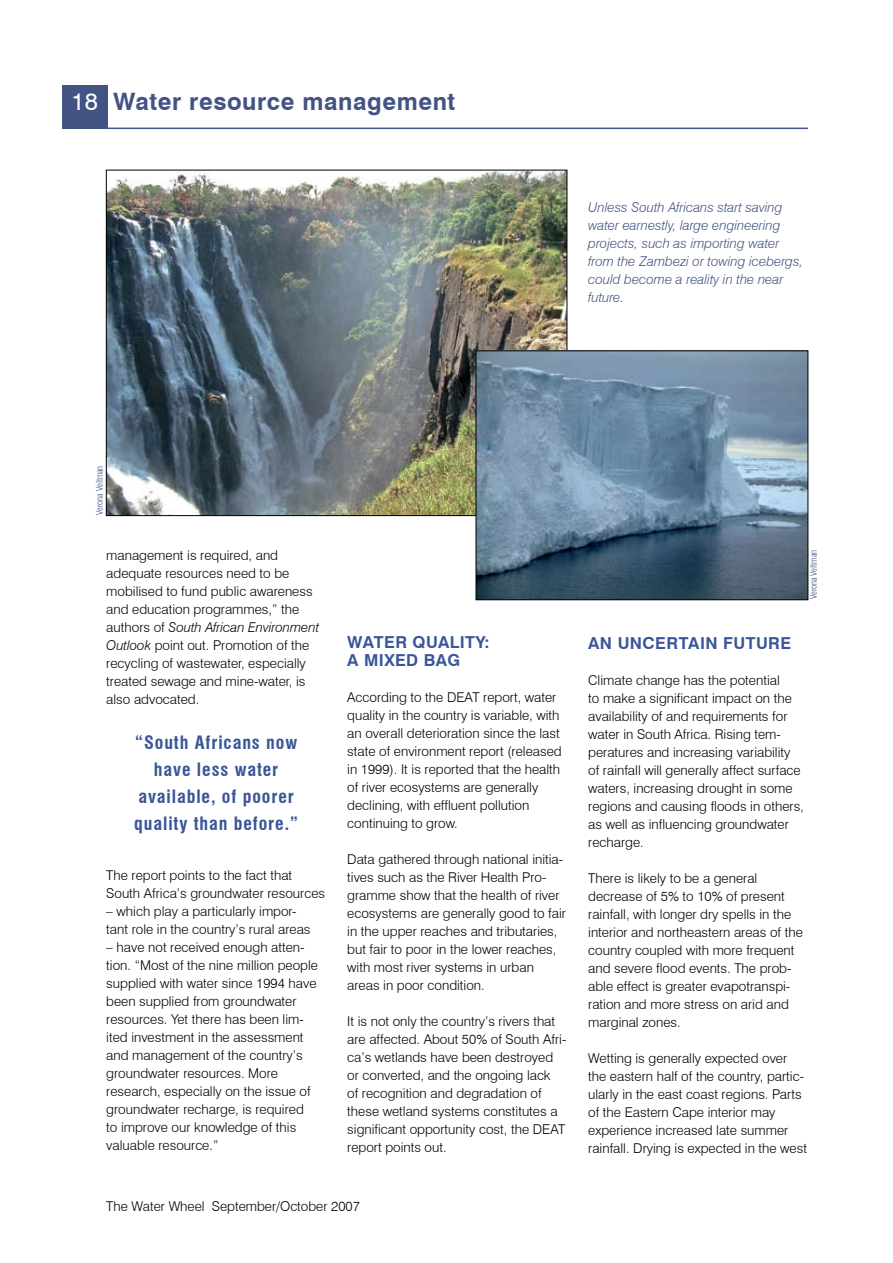
<style>
.page{position:relative;width:893px;height:1263px;background:#fff}
.page>*{position:absolute;margin:0;border:0;box-sizing:border-box;transform-origin:0 0}
.t1{font:700 24px "Swiss 721 BT";color:#425384}
.t2{font:700 condensed 18px/27px "Swiss 721 BT";letter-spacing:.05em;color:#3b5599;text-align:center}
.t3{font:700 16.5px/18px "Swiss 721 BT";letter-spacing:.025em;color:#3b5599}
.t4{font:300 13.5px/18px "Swiss 721 BT";color:#000}
.t5{font:italic 300 13.5px/18px "Swiss 721 BT";color:#425384}
.t6{font:300 condensed 9px "Swiss 721 BT";color:#425384}
.s1{font-weight:400;color:#fff}
.s2{font-style:italic}
</style>
<div class="page">
<hr style="left:106px;top:128px;width:702px;height:1px;background:#425384">
<div style="left:62px;top:85px;width:45px;height:44px;background:#425384"></div>
<img style="left:108px;top:172px;width:457px;height:342px">
<img style="left:478px;top:352px;width:328px;height:246px">
<div style="left:476px;top:350px;width:332px;height:250px;border:1px solid #000"></div>
<h1 class="t1" style="left:72px;top:87px;width:385px"><span class="s1">18</span> WATER RESOURCE MANAGEMENT</h1>
<p class="t5" style="left:588px;top:198px;width:216px">Unless South Africans start saving water earnestly, large engineering projects, such as importing water from the Zambezi or towing icebergs, could become a reality in the near future.</p>
<p class="t6" style="left:94px;top:515px;width:51px;rotate:-90deg">Verona Veltman</p>
<p class="t4" style="left:106px;top:546px;width:214px">management is required, and adequate resources need to be mobilised to fund public awareness and education programmes,” the authors of <span class="s2">South African Environment<br>Outlook</span> point out. Promotion of the recycling of wastewater, especially treated sewage and mine-water, is also advocated.</p>
<h2 class="t2" style="left:134px;top:729px;width:165px">“South Africans now have less water available, of poorer quality than before.”</h2>
<p class="t4" style="left:106px;top:866px;width:220px">The report points to the fact that<br>South Africa’s groundwater resources</p>
<p class="t4" style="left:106px;top:902px;width:206px">– which play a particularly impor&shy;tant role in the country’s rural areas</p>
<p class="t4" style="left:106px;top:938px;width:213px">– have not received enough atten&shy;tion. “Most of the nine million people supplied with water since 1994 have been supplied from groundwater resources. Yet there has been lim&shy;ited investment in the assessment and management of the country’s groundwater resources. More research, especially on the issue of groundwater recharge, is required to improve our knowledge of this valuable resource.”</p>
<p class="t3" style="left:347px;top:633px;width:144px">WATER QUALITY:<br>A MIXED BAG</p>
<p class="t4" style="left:347px;top:688px;width:216px">According to the DEAT report, water quality in the country is variable, with an overall deterioration since the last state of environment report (released in 1999). It is reported that the health of river ecosystems are generally declining, with effluent pollution continuing to grow.</p>
<p class="t4" style="left:347px;top:850px;width:220px">Data gathered through national initia&shy;tives such as the River Health Pro&shy;gramme show that the health of river ecosystems are generally good to fair in the upper reaches and tributaries, but fair to poor in the lower reaches, with most river systems in urban areas in poor condition.</p>
<p class="t4" style="left:347px;top:1012px;width:221px">It is not only the country’s rivers that are affected. About 50% of South Afri&shy;ca’s wetlands have been destroyed or converted, and the ongoing lack<br>of recognition and degradation of these wetland systems constitutes a significant opportunity cost, the DEAT report points out.</p>
<p class="t4" style="left:106px;top:1196px;width:255px">The Water Wheel September/October 2007</p>
<p class="t6" style="left:808px;top:599px;width:51px;rotate:-90deg">Verona Veltman</p>
<p class="t3" style="left:588px;top:634px;width:204px">AN UNCERTAIN FUTURE</p>
<p class="t4" style="left:588px;top:671px;width:217px">Climate change has the potential<br>to make a significant impact on the availability of and requirements for water in South Africa. Rising tem&shy;peratures and increasing variability of rainfall will generally affect surface waters, increasing drought in some regions and causing floods in others, as well as influencing groundwater recharge.</p>
<p class="t4" style="left:588px;top:869px;width:216px">There is likely to be a general decrease of 5% to 10% of present rainfall, with longer dry spells in the interior and northeastern areas of the country coupled with more frequent and severe flood events. The prob&shy;able effect is greater evapotranspi&shy;ration and more stress on arid and marginal zones.</p>
<p class="t4" style="left:588px;top:1049px;width:220px">Wetting is generally expected over the eastern half of the country, partic&shy;ularly in the east coast regions. Parts of the Eastern Cape interior may experience increased late summer rainfall. Drying is expected in the west</p>
</div>
